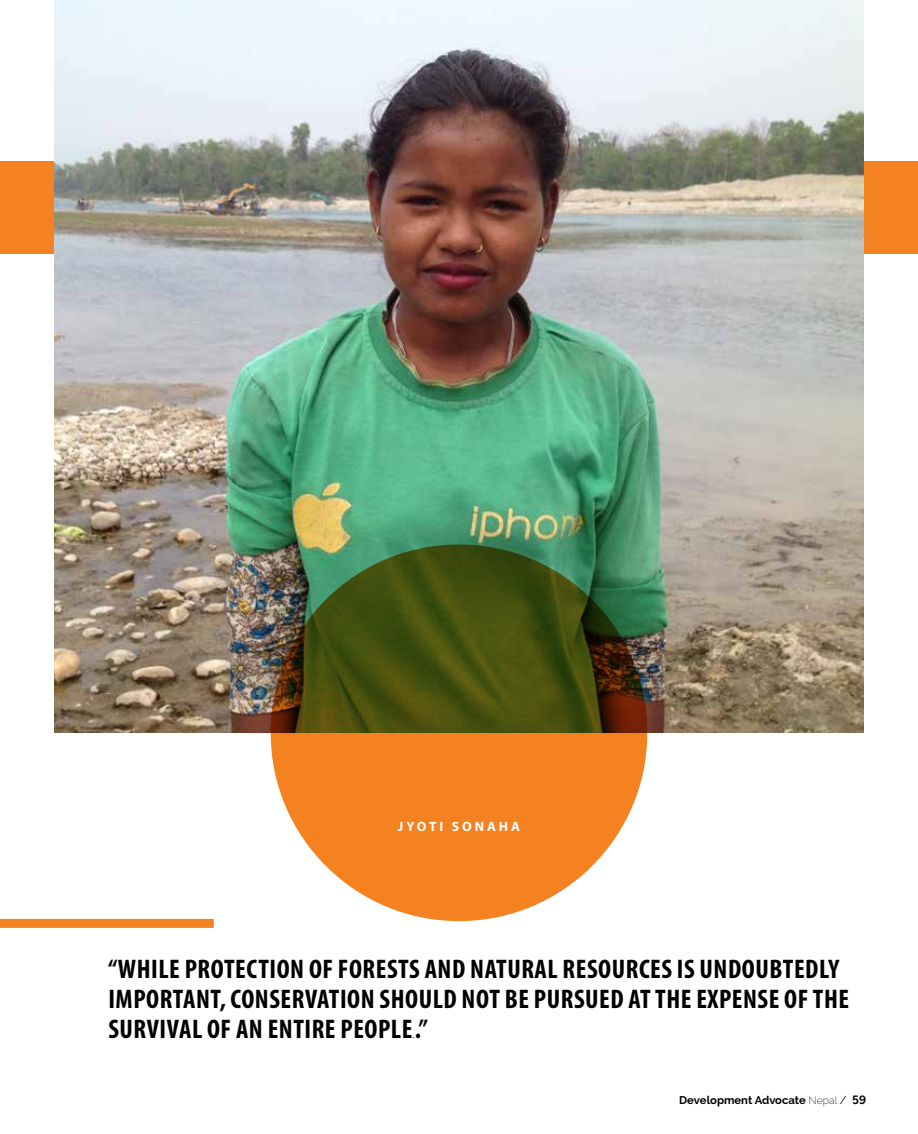
<style>
.page{position:relative;width:918px;height:1134px;background:#fff}
.page>*{position:absolute;margin:0;border:0;box-sizing:border-box;transform-origin:0 0}
.t1{font:700 condensed 27px/30px "Myriad Pro";letter-spacing:.02em;color:#000}
.t2{font:700 13.5px "Myriad Pro";letter-spacing:.22em;color:#fff}
.t3{font:700 11.25px "Raleway";color:#000}
.s1{font-weight:300;font-stretch:normal;font-size:13.5px}
.s2{font-weight:200;font-size:10.5px}
.s3{font-weight:400}
.s4{font-family:"News Gothic"}
</style>
<div class="page">
<div style="left:0;top:162px;width:918px;height:92px;background:#f58220"></div>
<img style="left:54px;top:0;width:810px;height:733px">
<svg style="left:271px;top:544px;width:376px;height:377px;background:#9c6516"></svg>
<div style="left:0;top:919px;width:214px;height:9px;background:#f58220"></div>
<p class="t2" style="left:398px;top:818px;width:124px">JYOTI SONAHA</p>
<p class="t1" style="left:108px;top:953px;width:743px">“WHILE PROTECTION OF FORESTS AND NATURAL RESOURCES IS UNDOUBTEDLY<br>IMPORTANT, CONSERVATION SHOULD NOT BE PURSUED AT THE EXPENSE OF THE<br>SURVIVAL OF AN ENTIRE PEOPLE<span class="s1">.</span>.”</p>
<p class="t3" style="left:679px;top:1093px;width:189px">Development Advocate <span class="s2">Nepal</span> <span class="s3">/</span> <span class="s4">59</span></p>
</div>
